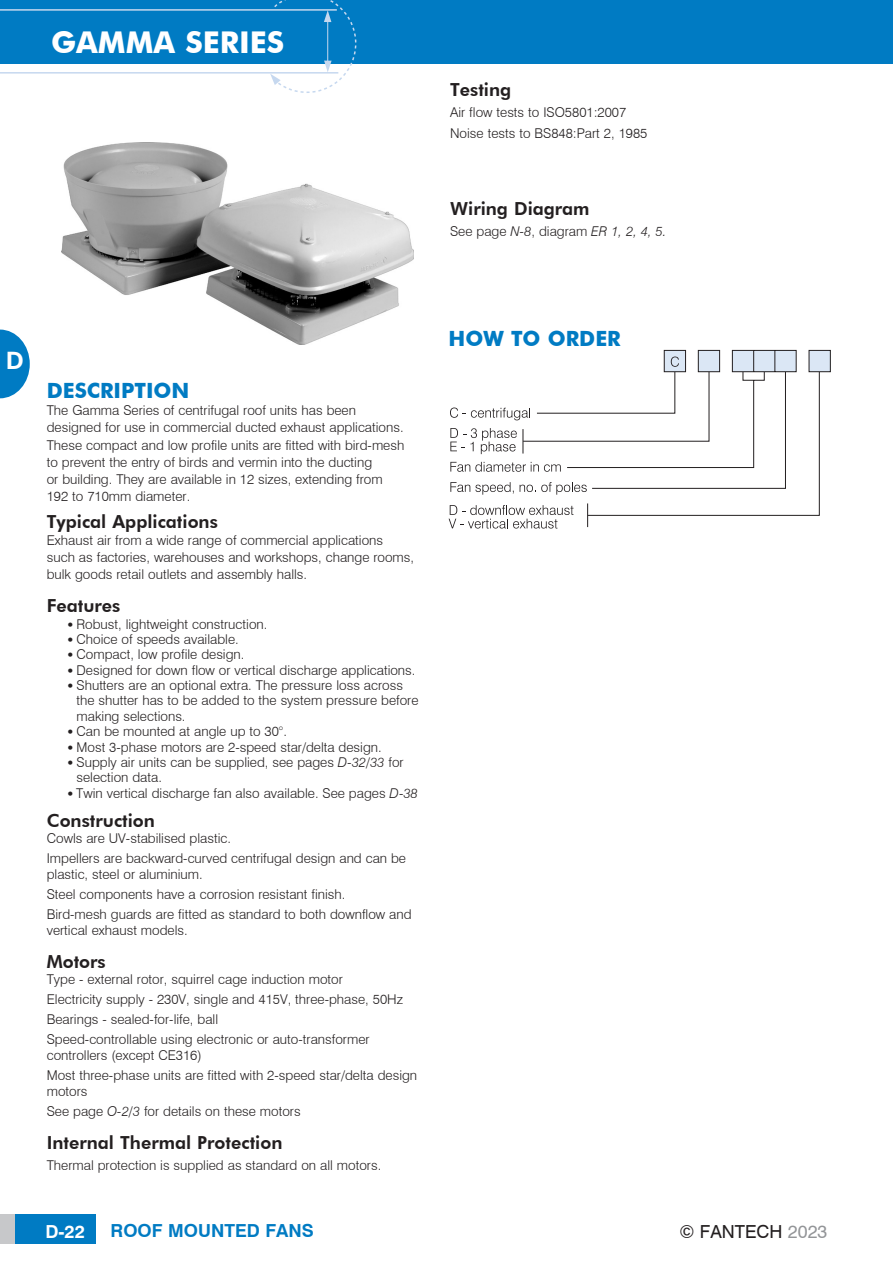
<style>
.page{position:relative;width:893px;height:1263px;background:#fff}
.page>*{position:absolute;margin:0;border:0;box-sizing:border-box;transform-origin:0 0}
.Page_Heads{font:700 30px "Futura BT";color:#fff}
.t1{font:800 24px "Futura BT";color:#fff}
.Features{font:700 21px "Futura BT";color:#007bc3}
.Sub_Heads{font:800 18px "Futura BT";color:#231f20}
.Body_Copy{font:800 18px "Futura BT";color:#231f20}
.Footer_Bold{font:700 18px "Swiss 721 BT";color:#007bc3}
.t2{font:18px "Swiss 721 BT";color:#231f20}
.Sub_Heads_tight{font:800 18px "Futura BT";color:#231f20}
.t3{font:700 18px "Swiss 721 BT";color:#fff}
.Body_Copy_tighter{font:300 13.5px/15.8px "Swiss 721 BT";color:#231f20}
.Bullet{font:300 13.5px/15.3px "Swiss 721 BT";color:#231f20}
.Body_Copy-2{font:300 13.5px/17.2px "Swiss 721 BT";color:#231f20}
.Sub_Heads-2{font:300 13.5px/21px "Swiss 721 BT";color:#231f20}
.s1{font-style:italic}
.s2{color:#939598}
</style>
<div class="page">
<img style="left:61px;top:143px;width:352px;height:201px">
<div style="left:0;top:1214px;width:96px;height:30px;background:#007bc3"></div>
<div style="left:0;top:1214px;width:15px;height:30px;background:#c7c8ca"></div>
<div style="left:0;top:0;width:893px;height:64px;background:#007bc3"></div>
<svg style="left:0;top:330px;width:30px;height:68px"></svg>
<hr style="left:0;top:9px;width:337px;height:2px;background:#c6d8ef">
<hr style="left:0;top:72px;width:338px;height:2px;background:#c6d8ef">
<svg style="left:270px;top:0;width:86px;height:93px"></svg>
<hr style="left:327px;top:16px;width:1px;height:52px;background:#c6d8ef">
<div style="left:809px;top:350px;width:21px;height:22px;background:#dbe7f5"></div>
<div style="left:809px;top:350px;width:22px;height:22px;border:1px solid #231f20"></div>
<svg style="left:663px;top:350px;width:134px;height:7px"></svg>
<svg style="left:449px;top:357px;width:371px;height:171px"></svg>
<p class="Page_Heads" style="left:51px;top:24px;width:235px">GAMMA SERIES</p>
<p class="Sub_Heads" style="left:450px;top:79px;width:63px">Testing</p>
<p class="Sub_Heads-2" style="left:450px;top:102px;width:199px">Air flow tests to ISO5801:2007<br>Noise tests to BS848:Part 2, 1985</p>
<p class="Sub_Heads" style="left:450px;top:198px;width:141px">Wiring Diagram</p>
<p class="Sub_Heads-2" style="left:450px;top:221px;width:218px">See page <span class="s1">N-8</span>, diagram <span class="s1">ER 1, 2, 4, 5.</span></p>
<p class="t1" style="left:6px;top:346px;width:20px">D</p>
<p class="Features" style="left:47px;top:378px;width:144px">DESCRIPTION</p>
<p class="Body_Copy-2" style="left:47px;top:401px;width:359px">The Gamma Series of centrifugal roof units has been designed for use in commercial ducted exhaust applications.<br>These compact and low profile units are fitted with bird-mesh to prevent the entry of birds and vermin into the ducting<br>or building. They are available in 12 sizes, extending from 192 to 710mm diameter.</p>
<p class="Body_Copy" style="left:47px;top:510px;width:173px">Typical Applications</p>
<p class="Body_Copy-2" style="left:47px;top:531px;width:369px">Exhaust air from a wide range of commercial applications such as factories, warehouses and workshops, change rooms, bulk goods retail outlets and assembly halls.</p>
<p class="Sub_Heads_tight" style="left:47px;top:595px;width:75px">Features</p>
<p class="Bullet" style="left:68px;top:616px;width:201px">● Robust, lightweight construction.</p>
<p class="Bullet" style="left:68px;top:631px;width:172px">● Choice of speeds available.</p>
<p class="Bullet" style="left:68px;top:647px;width:178px">● Compact, low profile design.</p>
<p class="Bullet" style="left:68px;top:662px;width:349px">● Designed for down flow or vertical discharge applications.</p>
<p class="Bullet" style="left:77px;top:677px;width:344px;text-indent:-9px">● Shutters are an optional extra. The pressure loss across the shutter has to be added to the system pressure before making selections.</p>
<p class="Bullet" style="left:68px;top:724px;width:220px">● Can be mounted at angle up to 30°.</p>
<p class="Bullet" style="left:68px;top:739px;width:315px">● Most 3-phase motors are 2-speed star/delta design.</p>
<p class="Bullet" style="left:77px;top:754px;width:329px;text-indent:-9px">● Supply air units can be supplied, see pages <span class="s1">D-32/33</span> for selection data.</p>
<p class="Bullet" style="left:68px;top:785px;width:351px">● Twin vertical discharge fan also available. See pages <span class="s1">D</span>-<span class="s1">38</span></p>
<p class="Sub_Heads" style="left:47px;top:810px;width:110px">Construction</p>
<p class="Body_Copy_tighter" style="left:47px;top:830px;width:186px">Cowls are UV-stabilised plastic.</p>
<p class="Body_Copy_tighter" style="left:47px;top:850px;width:361px">Impellers are backward-curved centrifugal design and can be plastic, steel or aluminium.</p>
<p class="Body_Copy_tighter" style="left:47px;top:886px;width:300px">Steel components have a corrosion resistant finish.</p>
<p class="Body_Copy_tighter" style="left:47px;top:906px;width:366px">Bird-mesh guards are fitted as standard to both downflow and vertical exhaust models.</p>
<p class="Sub_Heads" style="left:47px;top:951px;width:61px">Motors</p>
<p class="Body_Copy_tighter" style="left:47px;top:971px;width:298px">Type - external rotor, squirrel cage induction motor</p>
<p class="Body_Copy_tighter" style="left:47px;top:991px;width:358px">Electricity supply - 230V, single and 415V, three-phase, 50Hz</p>
<p class="Body_Copy_tighter" style="left:47px;top:1011px;width:173px">Bearings - sealed-for-life, ball</p>
<p class="Body_Copy_tighter" style="left:47px;top:1031px;width:324px">Speed-controllable using electronic or auto-transformer controllers (except CE316)</p>
<p class="Body_Copy_tighter" style="left:47px;top:1067px;width:372px">Most three-phase units are fitted with 2-speed star/delta design motors</p>
<p class="Body_Copy_tighter" style="left:47px;top:1103px;width:255px">See page <span class="s1">O-2/3</span> for details on these motors</p>
<p class="Sub_Heads" style="left:47px;top:1132px;width:237px">Internal Thermal Protection</p>
<p class="Sub_Heads-2" style="left:47px;top:1155px;width:336px">Thermal protection is supplied as standard on all motors.</p>
<p class="Features" style="left:449px;top:325px;width:174px">HOW TO ORDER</p>
<p class="Footer_Bold" style="left:111px;top:1220px;width:205px">ROOF MOUNTED FANS</p>
<p class="t3" style="left:46px;top:1220px;width:41px">D-22</p>
<p class="t2" style="left:679px;top:1220px;width:149px">© FANTECH <span class="s2">2023</span></p>
</div>
